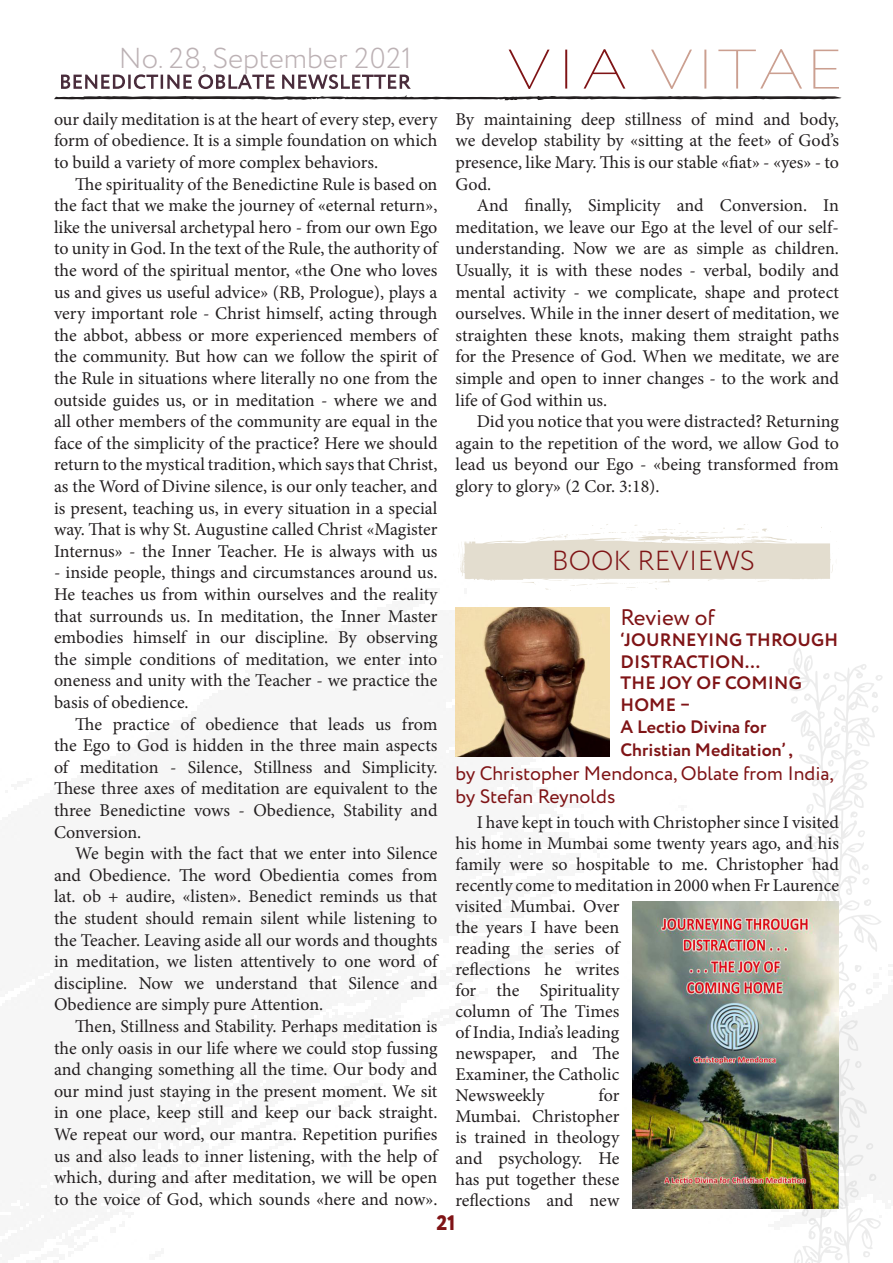
<style>
.page{position:relative;width:893px;height:1263px;background:#fff}
.page>*{position:absolute;margin:0;border:0;box-sizing:border-box;transform-origin:0 0}
.t1{font:300 28.8px "Circe";color:#bcb1b4}
.t2{font:300 27.6px "Circe";color:#7f1416}
._1{font:22.5px "Circe";color:#7f1416}
._1-2{font:800 21px "Circe";color:#7f1416}
._1-3{font:19.5px "Circe";color:#7f1416}
._1-4{font:18px/21.6px "Minion Pro";letter-spacing:-.005em;color:#231f20;text-align:justify}
._1-5{font:700 18px/21.6px "Circe";letter-spacing:.005em;color:#7f1416}
</style>
<div class="page">
<svg style="left:61px;top:74px;width:350px;height:15px"></svg>
<svg style="left:54px;top:95px;width:788px;height:6px"></svg>
<svg style="left:509px;top:49px;width:116px;height:40px"></svg>
<svg style="left:651px;top:49px;width:188px;height:40px"></svg>
<svg style="left:788px;top:648px;width:93px;height:615px"></svg>
<svg style="left:844px;top:1106px;width:16px;height:22px"></svg>
<svg style="left:806px;top:804px;width:8px;height:10px"></svg>
<svg style="left:835px;top:1253px;width:8px;height:7px"></svg>
<svg style="left:809px;top:882px;width:8px;height:8px"></svg>
<svg style="left:868px;top:1173px;width:9px;height:8px"></svg>
<svg style="left:802px;top:1209px;width:7px;height:8px"></svg>
<svg style="left:855px;top:965px;width:6px;height:7px"></svg>
<svg style="left:864px;top:899px;width:7px;height:7px"></svg>
<svg style="left:850px;top:811px;width:8px;height:7px"></svg>
<svg style="left:790px;top:696px;width:8px;height:8px"></svg>
<svg style="left:837px;top:694px;width:8px;height:7px"></svg>
<svg style="left:858px;top:829px;width:7px;height:9px"></svg>
<svg style="left:866px;top:1142px;width:8px;height:8px"></svg>
<svg style="left:823px;top:673px;width:7px;height:6px"></svg>
<svg style="left:862px;top:877px;width:7px;height:8px"></svg>
<svg style="left:855px;top:1061px;width:6px;height:7px"></svg>
<svg style="left:788px;top:667px;width:7px;height:8px"></svg>
<svg style="left:841px;top:1010px;width:6px;height:7px"></svg>
<svg style="left:863px;top:1251px;width:7px;height:6px"></svg>
<svg style="left:871px;top:706px;width:8px;height:7px"></svg>
<svg style="left:872px;top:691px;width:6px;height:7px"></svg>
<svg style="left:866px;top:988px;width:7px;height:6px"></svg>
<svg style="left:875px;top:675px;width:8px;height:6px"></svg>
<svg style="left:861px;top:864px;width:8px;height:6px"></svg>
<svg style="left:828px;top:760px;width:6px;height:6px"></svg>
<svg style="left:834px;top:721px;width:5px;height:6px"></svg>
<svg style="left:810px;top:1251px;width:7px;height:8px"></svg>
<svg style="left:840px;top:1202px;width:3px;height:4px"></svg>
<svg style="left:818px;top:827px;width:6px;height:5px"></svg>
<svg style="left:814px;top:859px;width:8px;height:4px"></svg>
<svg style="left:460px;top:523px;width:373px;height:68px"></svg>
<img style="left:455px;top:608px;width:155px;height:149px">
<img style="left:633px;top:901px;width:206px;height:308px">
<h1 class="t1" style="left:119px;top:40px;width:295px">No. 28, September 2021</h1>
<p class="_1-4" style="left:54px;top:108px;width:385px">our daily meditation is at the heart of every step, every form of obedience. It is a simple foundation on which to build a variety of more complex behaviors.</p>
<p class="_1-4" style="left:54px;top:173px;width:385px;text-indent:21px">The spirituality of the Benedictine Rule is based on the fact that we make the journey of «eternal return», like the universal archetypal hero - from our own Ego to unity in God. In the text of the Rule, the authority of the word of the spiritual mentor, «the One who loves us and gives us useful advice» (RB, Prologue), plays a very important role - Christ himself, acting through the abbot, abbess or more experienced members of the community. But how can we follow the spirit of the Rule in situations where literally no one from the outside guides us, or in meditation - where we and all other members of the community are equal in the face of the simplicity of the practice? Here we should return to the mystical tradition, which says that Christ, as the Word of Divine silence, is our only teacher, and is present, teaching us, in every situation in a special way. That is why St. Augustine called Christ «Magister Internus» - the Inner Teacher. He is always with us</p>
<p class="_1-4" style="left:54px;top:562px;width:385px">- inside people, things and circumstances around us.<br>He teaches us from within ourselves and the reality that surrounds us. In meditation, the Inner Master embodies himself in our discipline. By observing the simple conditions of meditation, we enter into oneness and unity with the Teacher - we practice the basis of obedience.</p>
<p class="_1-4" style="left:54px;top:713px;width:385px;text-indent:21px">The practice of obedience that leads us from the Ego to God is hidden in the three main aspects of meditation - Silence, Stillness and Simplicity.<br>These three axes of meditation are equivalent to the three Benedictine vows - Obedience, Stability and Conversion.</p>
<p class="_1-4" style="left:54px;top:843px;width:385px;text-indent:21px">We begin with the fact that we enter into Silence and Obedience. The word Obedientia comes from lat. ob + audire, «listen». Benedict reminds us that the student should remain silent while listening to the Teacher. Leaving aside all our words and thoughts in meditation, we listen attentively to one word of discipline. Now we understand that Silence and Obedience are simply pure Attention.</p>
<p class="_1-4" style="left:54px;top:1015px;width:385px;text-indent:21px">Then, Stillness and Stability. Perhaps meditation is the only oasis in our life where we could stop fussing and changing something all the time. Our body and our mind just staying in the present moment. We sit in one place, keep still and keep our back straight.<br>We repeat our word, our mantra. Repetition purifies us and also leads to inner listening, with the help of which, during and after meditation, we will be open to the voice of God, which sounds «here and now».</p>
<p class="_1-4" style="left:455px;top:108px;width:385px">By maintaining deep stillness of mind and body, we develop stability by «sitting at the feet» of God’s presence, like Mary. This is our stable «fiat» - «yes» - to God.</p>
<p class="_1-4" style="left:455px;top:195px;width:385px;text-indent:21px">And finally, Simplicity and Conversion. In meditation, we leave our Ego at the level of our self&shy;understanding. Now we are as simple as children.<br>Usually, it is with these nodes - verbal, bodily and mental activity - we complicate, shape and protect ourselves. While in the inner desert of meditation, we straighten these knots, making them straight paths for the Presence of God. When we meditate, we are simple and open to inner changes - to the work and life of God within us.</p>
<p class="_1-4" style="left:455px;top:411px;width:385px;text-indent:21px">Did you notice that you were distracted? Returning again to the repetition of the word, we allow God to lead us beyond our Ego - «being transformed from glory to glory» (2 Cor. 3:18).</p>
<p class="t2" style="left:552px;top:542px;width:205px">BOOK REVIEWS</p>
<p class="_1" style="left:620px;top:602px;width:96px">Review of</p>
<p class="_1-5" style="left:620px;top:630px;width:219px">‘JOURNEYING THROUGH<br>DISTRACTION…</p>
<p class="_1-5" style="left:621px;top:673px;width:183px">THE JOY OF COMING<br>HOME –</p>
<p class="_1-5" style="left:620px;top:716px;width:174px;line-height:23.4px">A Lectio Divina for<br>Christian Meditation’ ,</p>
<p class="_1-3" style="left:455px;top:760px;width:380px">by Christopher Mendonca, Oblate from India,</p>
<p class="_1-3" style="left:455px;top:783px;width:161px">by Stefan Reynolds</p>
<p class="_1-4" style="left:455px;top:812px;width:385px;line-height:21px;text-align:left;text-indent:21px">I have kept in touch with Christopher since I visited his home in Mumbai some twenty years ago, and his family were so hospitable to me. Christopher had recently come to meditation in 2000 when Fr Laurence visited Mumbai. Over<br>the years I have been<br>reading the series of<br>reflections he writes<br>for the Spirituality<br>column of The Times<br>of India, India’s leading<br>newspaper, and The<br>Examiner, the Catholic<br>Newsweekly</p>
<p class="_1-4" style="left:455px;top:1085px;width:165px;line-height:21px;text-indent:143px">for Mumbai. Christopher is trained in theology and psychology. He has put together these reflections and new</p>
<p class="_1-2" style="left:436px;top:1209px;width:21px">21</p>
</div>
